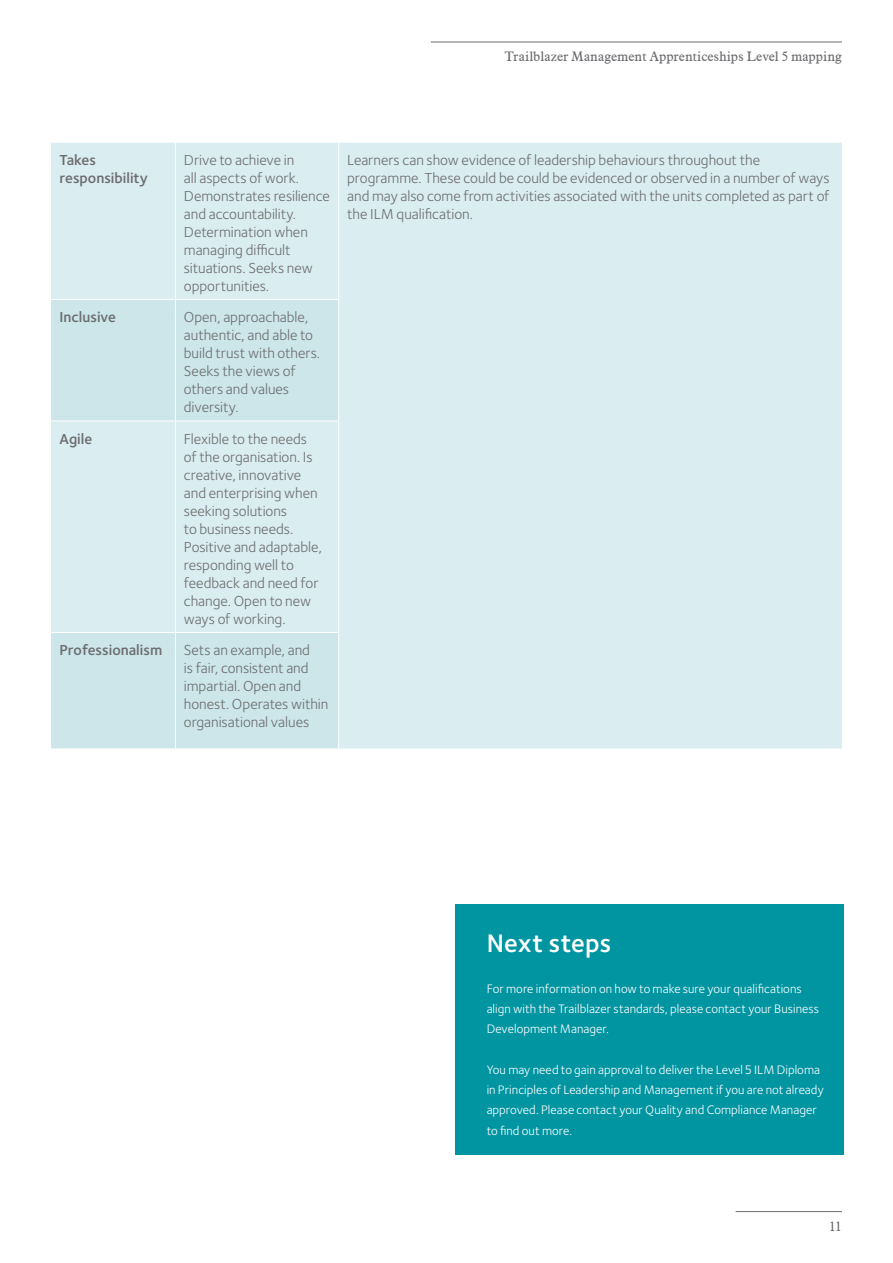
<style>
.page{position:relative;width:893px;height:1263px;background:#fff}
.page>*{position:absolute;margin:0;border:0;box-sizing:border-box;transform-origin:0 0}
._1_REP_SECTIONHEADIN{font:600 26.25px "Foundry Sterling";letter-spacing:.01em;color:#fff}
._3_body{font:15px/18px "Foundry Sterling";letter-spacing:-.005em;color:#6c6d70}
._2_italic{font:15px/18px "Foundry Sterling";letter-spacing:-.005em;color:#6c6d70}
._2_italic-2{font:600 15px/18px "Foundry Sterling";color:#6c6d70}
.t1{font:13.5px "Aldine 721 BT";letter-spacing:.005em;color:#6c6d70}
._5_REP_BODYCOPY{font:12.75px/20.2px "Foundry Sterling";letter-spacing:.005em;color:#fff}
</style>
<div class="page">
<hr style="left:736px;top:1211px;width:106px;height:1px;background:#6c6d70">
<hr style="left:431px;top:42px;width:411px;height:1px;background:#6c6d70">
<div style="left:455px;top:905px;width:388px;height:250px;background:#0095a1"></div>
<div style="left:51px;top:143px;width:791px;height:606px;background:#daedf0"></div>
<svg style="left:51px;top:300px;width:287px;height:449px;background:#d2e9ec"></svg>
<hr style="left:175px;top:143px;width:1px;height:156px;background:#fff">
<hr style="left:338px;top:143px;width:1px;height:156px;background:#fff">
<hr style="left:51px;top:299px;width:124px;height:1px;background:#fff">
<hr style="left:175px;top:299px;width:164px;height:1px;background:#fff">
<hr style="left:175px;top:300px;width:1px;height:121px;background:#fff">
<hr style="left:338px;top:300px;width:1px;height:121px;background:#fff">
<hr style="left:51px;top:421px;width:124px;height:1px;background:#fff">
<hr style="left:175px;top:421px;width:164px;height:1px;background:#fff">
<hr style="left:175px;top:421px;width:1px;height:211px;background:#fff">
<hr style="left:338px;top:421px;width:1px;height:211px;background:#fff">
<hr style="left:51px;top:632px;width:124px;height:1px;background:#fff">
<hr style="left:175px;top:632px;width:164px;height:1px;background:#fff">
<hr style="left:175px;top:633px;width:1px;height:116px;background:#fff">
<hr style="left:338px;top:633px;width:1px;height:116px;background:#fff">
<p class="t1" style="left:504px;top:48px;width:339px">Trailblazer Management Apprenticeships Level 5 mapping</p>
<p class="_2_italic-2" style="left:60px;top:151px;width:90px">Takes responsibility</p>
<p class="_2_italic" style="left:184px;top:151px;width:147px">Drive to achieve in<br>all aspects of work.<br>Demonstrates resilience and accountability.<br>Determination when managing difficult situations. Seeks new opportunities.</p>
<p class="_3_body" style="left:347px;top:151px;width:484px">Learners can show evidence of leadership behaviours throughout the programme. These could be could be evidenced or observed in a number of ways and may also come from activities associated with the units completed as part of the ILM qualification.</p>
<p class="_2_italic-2" style="left:60px;top:309px;width:58px">Inclusive</p>
<p class="_3_body" style="left:184px;top:309px;width:138px">Open, approachable, authentic, and able to build trust with others.<br>Seeks the views of others and values diversity.</p>
<p class="_2_italic-2" style="left:60px;top:430px;width:34px">Agile</p>
<p class="_3_body" style="left:184px;top:430px;width:139px">Flexible to the needs of the organisation. Is creative, innovative and enterprising when seeking solutions<br>to business needs.<br>Positive and adaptable, responding well to feedback and need for change. Open to new ways of working.</p>
<p class="_2_italic-2" style="left:60px;top:642px;width:104px">Professionalism</p>
<p class="_3_body" style="left:184px;top:641px;width:146px">Sets an example, and<br>is fair, consistent and impartial. Open and honest. Operates within organisational values</p>
<p class="_1_REP_SECTIONHEADIN" style="left:487px;top:928px;width:126px">Next steps</p>
<p class="_5_REP_BODYCOPY" style="left:487px;top:978px;width:334px">For more information on how to make sure your qualifications align with the Trailblazer standards, please contact your Business<br>Development Manager.</p>
<p class="_5_REP_BODYCOPY" style="left:487px;top:1059px;width:339px">You may need to gain approval to deliver the Level 5 ILM Diploma in Principles of Leadership and Management if you are not already approved. Please contact your Quality and Compliance Manager to find out more.</p>
<p class="t1" style="left:829px;top:1218px;width:14px">11</p>
</div>
